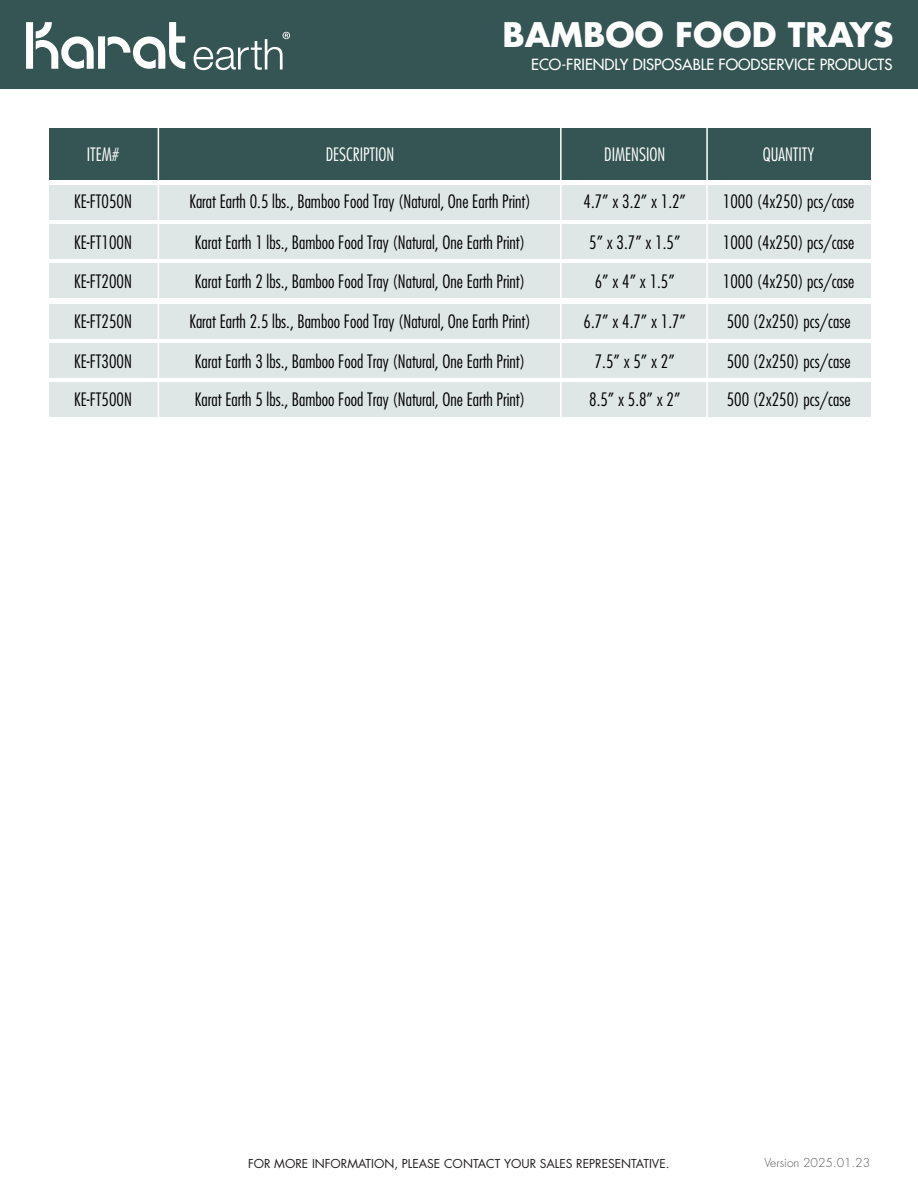
<style>
.page{position:relative;width:918px;height:1188px;background:#fff}
.page>*{position:absolute;margin:0;border:0;box-sizing:border-box;transform-origin:0 0}
.t1{font:700 33px "Futura Std";color:#fff}
.t2{font:300 condensed 18px "Futura Std";color:#010101}
.t3{font:300 condensed 18px "Futura Std";color:#020202}
.t4{font:300 condensed 18px "Futura Std";color:#fff}
.t5{font:500 15px "Futura Std";color:#fff}
.t6{font:12px "Futura Std";color:#231f20}
.t7{font:300 12px "Futura Std";color:#58595b}
</style>
<div class="page">
<div style="left:49px;top:185px;width:822px;height:34px;background:#dfe7e6"></div>
<div style="left:49px;top:224px;width:822px;height:35px;background:#dfe7e6"></div>
<div style="left:49px;top:264px;width:822px;height:34px;background:#dfe7e6"></div>
<div style="left:49px;top:304px;width:822px;height:34px;background:#dfe7e6"></div>
<div style="left:49px;top:343px;width:822px;height:35px;background:#dfe7e6"></div>
<div style="left:49px;top:383px;width:822px;height:34px;background:#dfe7e6"></div>
<div style="left:49px;top:128px;width:822px;height:51px;background:#345553"></div>
<hr style="left:706px;top:111px;width:2px;height:389px;background:#fff">
<hr style="left:158px;top:110px;width:1px;height:387px;background:#fff">
<hr style="left:560px;top:110px;width:2px;height:387px;background:#fff">
<div style="left:0;top:0;width:918px;height:88px;background:#345553"></div>
<svg style="left:26px;top:22px;width:159px;height:47px"></svg>
<svg style="left:194px;top:32px;width:96px;height:38px"></svg>
<h1 class="t1" style="left:502px;top:13px;width:393px">BAMBOO FOOD TRAYS</h1>
<p class="t5" style="left:531px;top:55px;width:363px">ECO-FRIENDLY DISPOSABLE FOODSERVICE PRODUCTS</p>
<p class="t4" style="left:604px;top:143px;width:63px">DIMENSION</p>
<p class="t4" style="left:87px;top:143px;width:34px">ITEM#</p>
<p class="t4" style="left:326px;top:143px;width:70px">DESCRIPTION</p>
<p class="t4" style="left:763px;top:143px;width:53px">QUANTITY</p>
<p class="t3" style="left:74px;top:191px;width:59px">KE-FT050N</p>
<p class="t2" style="left:189px;top:191px;width:343px">Karat Earth 0.5 lbs., Bamboo Food Tray (Natural, One Earth Print)</p>
<p class="t2" style="left:584px;top:190px;width:104px">4.7” x 3.2” x 1.2”</p>
<p class="t2" style="left:723px;top:190px;width:133px">1000 (4x250) pcs/case</p>
<p class="t3" style="left:74px;top:232px;width:59px">KE-FT100N</p>
<p class="t2" style="left:195px;top:232px;width:332px">Karat Earth 1 lbs., Bamboo Food Tray (Natural, One Earth Print)</p>
<p class="t2" style="left:589px;top:231px;width:93px">5” x 3.7” x 1.5”</p>
<p class="t2" style="left:723px;top:231px;width:133px">1000 (4x250) pcs/case</p>
<p class="t3" style="left:74px;top:271px;width:59px">KE-FT200N</p>
<p class="t2" style="left:195px;top:271px;width:332px">Karat Earth 2 lbs., Bamboo Food Tray (Natural, One Earth Print)</p>
<p class="t2" style="left:595px;top:270px;width:82px">6” x 4” x 1.5”</p>
<p class="t2" style="left:723px;top:270px;width:133px">1000 (4x250) pcs/case</p>
<p class="t3" style="left:74px;top:311px;width:59px">KE-FT250N</p>
<p class="t2" style="left:189px;top:311px;width:343px">Karat Earth 2.5 lbs., Bamboo Food Tray (Natural, One Earth Print)</p>
<p class="t2" style="left:584px;top:310px;width:104px">6.7” x 4.7” x 1.7”</p>
<p class="t2" style="left:727px;top:310px;width:125px">500 (2x250) pcs/case</p>
<p class="t3" style="left:74px;top:351px;width:59px">KE-FT300N</p>
<p class="t2" style="left:195px;top:351px;width:332px">Karat Earth 3 lbs., Bamboo Food Tray (Natural, One Earth Print)</p>
<p class="t2" style="left:595px;top:350px;width:82px">7.5” x 5” x 2”</p>
<p class="t2" style="left:727px;top:350px;width:125px">500 (2x250) pcs/case</p>
<p class="t3" style="left:74px;top:389px;width:59px">KE-FT500N</p>
<p class="t2" style="left:195px;top:389px;width:332px">Karat Earth 5 lbs., Bamboo Food Tray (Natural, One Earth Print)</p>
<p class="t2" style="left:589px;top:388px;width:93px">8.5” x 5.8” x 2”</p>
<p class="t2" style="left:727px;top:388px;width:125px">500 (2x250) pcs/case</p>
<p class="t6" style="left:248px;top:1156px;width:423px">FOR MORE INFORMATION, PLEASE CONTACT YOUR SALES REPRESENTATIVE.</p>
<p class="t7" style="left:765px;top:1155px;width:107px">Version 2025.01.23</p>
</div>
